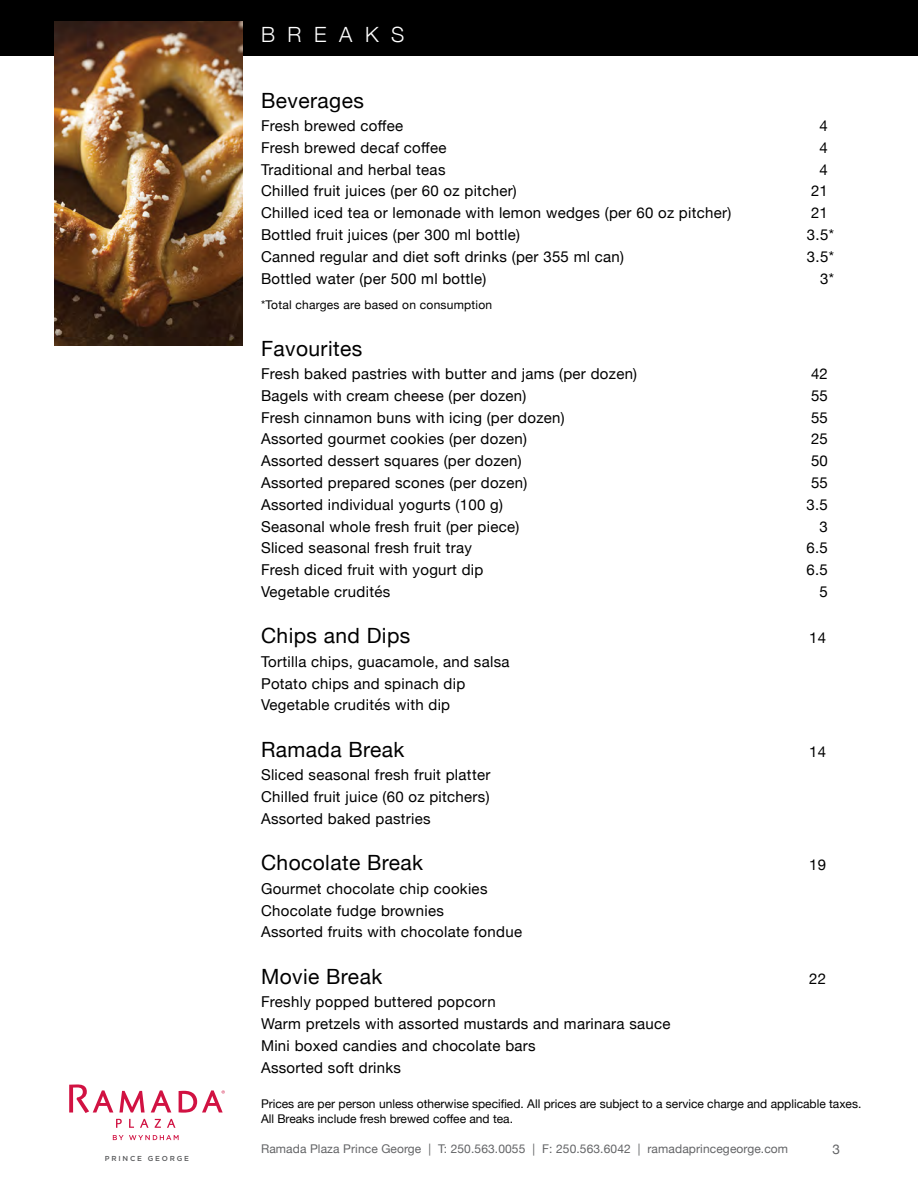
<style>
.page{position:relative;width:918px;height:1188px;background:#fff}
.page>*{position:absolute;margin:0;border:0;box-sizing:border-box;transform-origin:0 0}
.t1{font:21px "Helvetica Neue";letter-spacing:.02em;color:#000}
.t2{font:300 21px "Helvetica Neue";letter-spacing:.6em;color:#fff}
.t3{font:15px/21.8px "Helvetica Neue";letter-spacing:.02em;color:#000}
.t4{font:13.5px "Helvetica Neue";color:#636466}
.t5{font:12px/15px "Helvetica Neue";color:#000}
.t6{font:12px "Helvetica Neue";letter-spacing:.01em;color:#636466}
.t7{font:12px "Helvetica Neue";letter-spacing:.02em;color:#000}
.t8{font:500 7.2px "Gotham";letter-spacing:.25em;color:#58595b}
</style>
<div class="page">
<div style="left:0;top:0;width:918px;height:56px;background:#000"></div>
<svg style="left:69px;top:1084px;width:156px;height:56px"></svg>
<img style="left:54px;top:22px;width:189px;height:324px">
<p class="t8" style="left:105px;top:1154px;width:86px">PRINCE GEORGE</p>
<h1 class="t2" style="left:261px;top:17px;width:145px">BREAKS</h1>
<h1 class="t1" style="left:261px;top:85px;width:104px">Beverages</h1>
<p class="t3" style="left:261px;top:116px;width:144px">Fresh brewed coffee</p>
<p class="t3" style="left:820px;top:116px;width:10px">4</p>
<p class="t3" style="left:261px;top:138px;width:187px">Fresh brewed decaf coffee</p>
<p class="t3" style="left:820px;top:138px;width:10px">4</p>
<p class="t3" style="left:261px;top:159px;width:186px">Traditional and herbal teas</p>
<p class="t3" style="left:820px;top:159px;width:10px">4</p>
<p class="t3" style="left:261px;top:181px;width:257px">Chilled fruit juices (per 60 oz pitcher)</p>
<p class="t3" style="left:811px;top:181px;width:18px">21</p>
<p class="t3" style="left:261px;top:203px;width:472px">Chilled iced tea or lemonade with lemon wedges (per 60 oz pitcher)</p>
<p class="t3" style="left:811px;top:203px;width:18px">21</p>
<p class="t3" style="left:261px;top:225px;width:260px">Bottled fruit juices (per 300 ml bottle)</p>
<p class="t3" style="left:807px;top:225px;width:29px">3.5*</p>
<p class="t3" style="left:261px;top:246px;width:365px">Canned regular and diet soft drinks (per 355 ml can)</p>
<p class="t3" style="left:807px;top:246px;width:29px">3.5*</p>
<p class="t3" style="left:261px;top:268px;width:227px">Bottled water (per 500 ml bottle)</p>
<p class="t3" style="left:820px;top:268px;width:15px">3*</p>
<p class="t7" style="left:261px;top:296px;width:233px">*Total charges are based on consumption</p>
<h1 class="t1" style="left:261px;top:333px;width:103px">Favourites</h1>
<p class="t3" style="left:261px;top:364px;width:378px">Fresh baked pastries with butter and jams (per dozen)</p>
<p class="t3" style="left:811px;top:364px;width:18px">42</p>
<p class="t3" style="left:261px;top:385px;width:267px">Bagels with cream cheese (per dozen)</p>
<p class="t3" style="left:811px;top:385px;width:18px">55</p>
<p class="t3" style="left:261px;top:407px;width:305px">Fresh cinnamon buns with icing (per dozen)</p>
<p class="t3" style="left:811px;top:407px;width:18px">55</p>
<p class="t3" style="left:261px;top:429px;width:268px">Assorted gourmet cookies (per dozen)</p>
<p class="t3" style="left:811px;top:429px;width:18px">25</p>
<p class="t3" style="left:261px;top:451px;width:262px">Assorted dessert squares (per dozen)</p>
<p class="t3" style="left:811px;top:451px;width:18px">50</p>
<p class="t3" style="left:261px;top:473px;width:268px">Assorted prepared scones (per dozen)</p>
<p class="t3" style="left:811px;top:473px;width:18px">55</p>
<p class="t3" style="left:261px;top:494px;width:243px">Assorted individual yogurts (100 g)</p>
<p class="t3" style="left:807px;top:494px;width:23px">3.5</p>
<p class="t3" style="left:261px;top:516px;width:260px">Seasonal whole fresh fruit (per piece)</p>
<p class="t3" style="left:820px;top:516px;width:10px">3</p>
<p class="t3" style="left:261px;top:538px;width:212px">Sliced seasonal fresh fruit tray</p>
<p class="t3" style="left:807px;top:538px;width:23px">6.5</p>
<p class="t3" style="left:261px;top:560px;width:224px">Fresh diced fruit with yogurt dip</p>
<p class="t3" style="left:807px;top:560px;width:23px">6.5</p>
<p class="t3" style="left:261px;top:582px;width:131px">Vegetable crudités</p>
<p class="t3" style="left:820px;top:582px;width:10px">5</p>
<h1 class="t1" style="left:261px;top:621px;width:151px">Chips and Dips</h1>
<p class="t3" style="left:809px;top:628px;width:18px">14</p>
<p class="t3" style="left:261px;top:651px;width:250px">Tortilla chips, guacamole, and salsa<br>Potato chips and spinach dip<br>Vegetable crudités with dip</p>
<h1 class="t1" style="left:261px;top:734px;width:145px">Ramada Break</h1>
<p class="t3" style="left:809px;top:742px;width:18px">14</p>
<p class="t3" style="left:261px;top:765px;width:231px;text-align:justify">Sliced seasonal fresh fruit platter Chilled fruit juice (60 oz pitchers)<br>Assorted baked pastries</p>
<h1 class="t1" style="left:261px;top:848px;width:164px">Chocolate Break</h1>
<p class="t3" style="left:809px;top:855px;width:18px">19</p>
<p class="t3" style="left:261px;top:878px;width:263px">Gourmet chocolate chip cookies<br>Chocolate fudge brownies<br>Assorted fruits with chocolate fondue</p>
<h1 class="t1" style="left:261px;top:961px;width:123px">Movie Break</h1>
<p class="t3" style="left:809px;top:969px;width:18px">22</p>
<p class="t3" style="left:261px;top:992px;width:411px">Freshly popped buttered popcorn<br>Warm pretzels with assorted mustards and marinara sauce Mini boxed candies and chocolate bars<br>Assorted soft drinks</p>
<p class="t5" style="left:261px;top:1097px;width:602px">Prices are per person unless otherwise specified. All prices are subject to a service charge and applicable taxes.<br>All Breaks include fresh brewed coffee and tea.</p>
<p class="t6" style="left:261px;top:1140px;width:529px">Ramada Plaza Prince George | T: 250.563.0055 | F: 250.563.6042 | ramadaprincegeorge.com</p>
<p class="t4" style="left:832px;top:1140px;width:9px">3</p>
</div>
